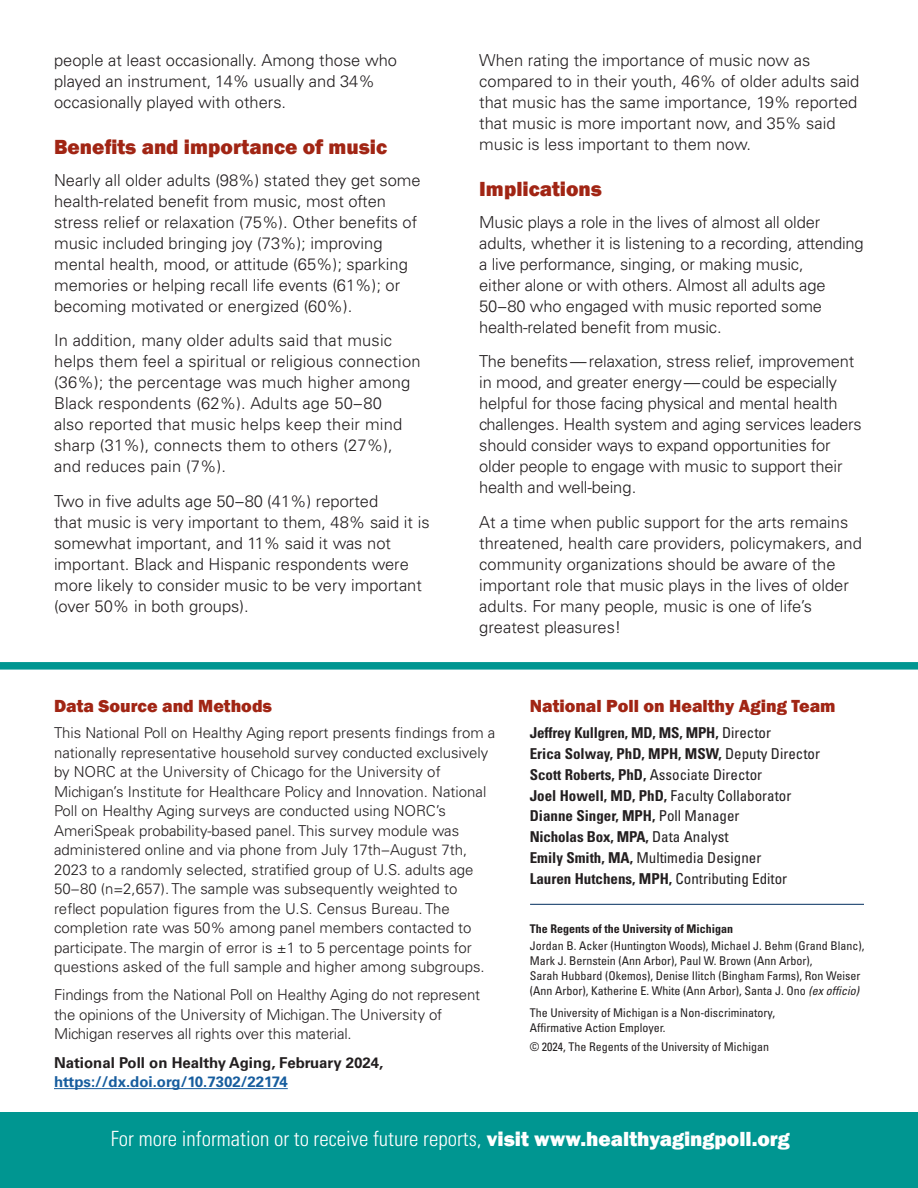
<style>
.page{position:relative;width:918px;height:1188px;background:#fff}
.page>*{position:absolute;margin:0;border:0;box-sizing:border-box;transform-origin:0 0}
.t1{font:300 condensed 21px "Univers LT Std";color:#fff}
.subhead{font:800 21px "Franklin Gothic";color:#a12514}
.t2{font:800 18px "Franklin Gothic";color:#a12514}
.body{font:300 16.5px/21px "Univers LT Std";color:#231f20}
.t3{font:300 15px/19.5px "Univers LT Std";color:#231f20}
.t4{font:700 condensed 15px "Univers LT Std";color:#231f20}
.t5{font:700 15px/19.5px "Univers LT Std";color:#231f20}
.t6{font:condensed 15px "Univers LT Std";color:#231f20}
.t7{font:condensed 12px/15px "Univers LT Std";color:#231f20}
.t8{font:700 condensed 12px "Univers LT Std";color:#231f20}
.s1{color:#175d9e}
.s2{font-weight:400}
.s3{font-weight:700}
.s4{font-style:italic}
.s5{font-family:"Franklin Gothic";font-weight:800;font-stretch:normal}
</style>
<div class="page">
<div style="left:0;top:662px;width:918px;height:8px;background:#009691"></div>
<div style="left:0;top:1112px;width:918px;height:76px;background:#009691"></div>
<hr style="left:54px;top:1088px;width:234px;height:1px;background:#175d9e">
<hr style="left:530px;top:904px;width:334px;height:1px;background:#002d5e">
<p class="body" style="left:54px;top:50px;width:345px">people at least occasionally. Among those who played an instrument, 14% usually and 34% occasionally played with others.</p>
<p class="subhead" style="left:54px;top:133px;width:335px">Benefits and importance of music</p>
<p class="body" style="left:54px;top:170px;width:368px">Nearly all older adults (98%) stated they get some health-related benefit from music, most often stress relief or relaxation (75%). Other benefits of music included bringing joy (73%); improving mental health, mood, or attitude (65%); sparking memories or helping recall life events (61%); or becoming motivated or energized (60%).</p>
<p class="body" style="left:54px;top:330px;width:368px">In addition, many older adults said that music helps them feel a spiritual or religious connection (36%); the percentage was much higher among Black respondents (62%). Adults age 50–80<br>also reported that music helps keep their mind sharp (31%), connects them to others (27%), and reduces pain (7%).</p>
<p class="body" style="left:54px;top:491px;width:377px">Two in five adults age 50–80 (41%) reported<br>that music is very important to them, 48% said it is somewhat important, and 11% said it was not important. Black and Hispanic respondents were more likely to consider music to be very important (over 50% in both groups).</p>
<p class="body" style="left:479px;top:50px;width:382px">When rating the importance of music now as compared to in their youth, 46% of older adults said that music has the same importance, 19% reported that music is more important now, and 35% said music is less important to them now.</p>
<p class="subhead" style="left:479px;top:175px;width:124px">Implications</p>
<p class="body" style="left:479px;top:212px;width:386px">Music plays a role in the lives of almost all older adults, whether it is listening to a recording, attending a live performance, singing, or making music,<br>either alone or with others. Almost all adults age 50–80 who engaged with music reported some health-related benefit from music.</p>
<p class="body" style="left:479px;top:351px;width:384px">The benefits— relaxation, stress relief, improvement in mood, and greater energy—could be especially helpful for those facing physical and mental health challenges. Health system and aging services leaders should consider ways to expand opportunities for older people to engage with music to support their health and well-being.</p>
<p class="body" style="left:479px;top:512px;width:384px">At a time when public support for the arts remains threatened, health care providers, policymakers, and community organizations should be aware of the important role that music plays in the lives of older adults. For many people, music is one of life’s greatest pleasures!</p>
<p class="t2" style="left:54px;top:694px;width:220px">Data Source and Methods</p>
<p class="t3" style="left:54px;top:723px;width:443px">This National Poll on Healthy Aging report presents findings from a nationally representative household survey conducted exclusively by NORC at the University of Chicago for the University of Michigan’s Institute for Healthcare Policy and Innovation. National Poll on Healthy Aging surveys are conducted using NORC’s AmeriSpeak probability-based panel. This survey module was administered online and via phone from July 17th–August 7th, 2023 to a randomly selected, stratified group of U.S. adults age 50–80 (n=2,657). The sample was subsequently weighted to reflect population figures from the U.S. Census Bureau. The completion rate was 50% among panel members contacted to participate. The margin of error is ±1 to 5 percentage points for questions asked of the full sample and higher among subgroups.</p>
<p class="t3" style="left:54px;top:985px;width:428px">Findings from the National Poll on Healthy Aging do not represent the opinions of the University of Michigan. The University of<br>Michigan reserves all rights over this material.</p>
<p class="t5" style="left:54px;top:1053px;width:331px">National Poll on Healthy Aging, February 2024, <span class="s1">https://dx.doi.org/10.7302/22174</span></p>
<p class="t2" style="left:530px;top:694px;width:307px">National Poll on Healthy Aging Team</p>
<p class="t4" style="left:530px;top:724px;width:243px">Jeffrey Kullgren, MD, MS, MPH, <span class="s2">Director</span></p>
<p class="t4" style="left:530px;top:744px;width:292px">Erica Solway, PhD, MPH, MSW, <span class="s2">Deputy Director</span></p>
<p class="t4" style="left:530px;top:765px;width:234px">Scott Roberts, PhD, <span class="s2">Associate Director</span></p>
<p class="t6" style="left:530px;top:786px;width:263px"><span class="s3">Joel Howell, MD, PhD,</span> Faculty Collaborator</p>
<p class="t4" style="left:530px;top:807px;width:211px">Dianne Singer, MPH, <span class="s2">Poll Manager</span></p>
<p class="t4" style="left:530px;top:828px;width:201px">Nicholas Box, MPA, <span class="s2">Data Analyst</span></p>
<p class="t6" style="left:530px;top:848px;width:233px"><span class="s3">Emily Smith, MA,</span> Multimedia Designer</p>
<p class="t4" style="left:530px;top:869px;width:259px">Lauren Hutchens, MPH, <span class="s2">Contributing Editor</span></p>
<p class="t8" style="left:530px;top:922px;width:205px">The Regents of the University of Michigan</p>
<p class="t7" style="left:530px;top:938px;width:336px">Jordan B. Acker (Huntington Woods), Michael J. Behm (Grand Blanc), Mark J. Bernstein (Ann Arbor), Paul W. Brown (Ann Arbor),<br>Sarah Hubbard (Okemos), Denise Ilitch (Bingham Farms), Ron Weiser (Ann Arbor), Katherine E. White (Ann Arbor), Santa J. Ono <span class="s4">(ex officio)</span></p>
<p class="t7" style="left:530px;top:1005px;width:247px">The University of Michigan is a Non-discriminatory,<br>Affirmative Action Employer.</p>
<p class="t7" style="left:530px;top:1039px;width:241px">© 2024, The Regents of the University of Michigan</p>
<p class="t1" style="left:111px;top:1126px;width:681px">For more information or to receive future reports, <span class="s5">visit www.healthyagingpoll.org</span></p>
</div>
